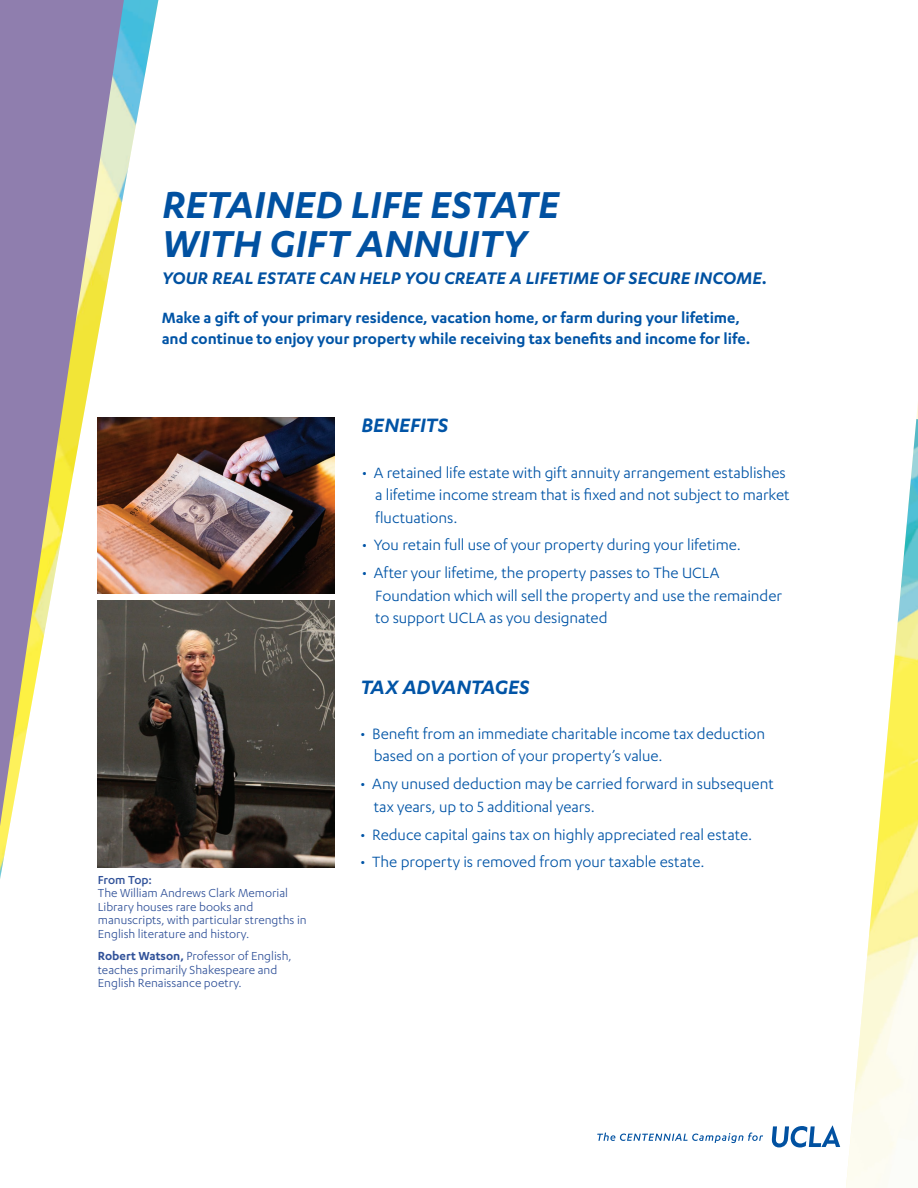
<style>
.page{position:relative;width:918px;height:1188px;background:#fff}
.page>*{position:absolute;margin:0;border:0;box-sizing:border-box;transform-origin:0 0}
.Main_Title{font:italic 600 43.5px/39px "Karbon";color:#0151a1}
.section_titles{font:italic 600 22.5px "Karbon";color:#0154a6}
.semi_bold_subhead{font:italic 600 19.5px "Karbon";letter-spacing:.005em;color:#0151a1}
.Bullets{font:17.25px/22.5px "Karbon";letter-spacing:-.005em;color:#0154a6}
.Intro_Paragraph{font:600 17.25px/21px "Karbon";color:#0154a6}
.t1{font:13.5px/13.5px "Karbon";color:#315299}
.t2{font:500 13.5px "Karbon";letter-spacing:-.005em;color:#315299}
.s1{font-weight:600}
</style>
<div class="page">
<img style="left:158px;top:418px;width:177px;height:176px">
<img style="left:158px;top:600px;width:177px;height:268px">
<img style="left:846px;top:419px;width:72px;height:769px">
<svg style="left:597px;top:1133px;width:166px;height:10px"></svg>
<svg style="left:772px;top:1125px;width:68px;height:23px"></svg>
<img style="left:0;top:0;width:158px;height:879px">
<svg style="left:0;top:0;width:124px;height:826px;fill:#8f7eae"></svg>
<p class="Main_Title" style="left:162px;top:184px;width:399px">RETAINED LIFE ESTATE<br>WITH GIFT ANNUITY</p>
<p class="semi_bold_subhead" style="left:162px;top:267px;width:607px">YOUR REAL ESTATE CAN HELP YOU CREATE A LIFETIME OF SECURE INCOME.</p>
<p class="Intro_Paragraph" style="left:162px;top:307px;width:590px">Make a gift of your primary residence, vacation home, or farm during your lifetime, and continue to enjoy your property while receiving tax benefits and income for life.</p>
<p class="section_titles" style="left:362px;top:413px;width:88px">BENEFITS</p>
<p class="Bullets" style="left:375px;top:461px;width:416px;text-indent:-14px">• A retained life estate with gift annuity arrangement establishes a lifetime income stream that is fixed and not subject to market fluctuations.</p>
<p class="Bullets" style="left:362px;top:534px;width:381px">• You retain full use of your property during your lifetime.</p>
<p class="Bullets" style="left:375px;top:561px;width:408px;text-indent:-14px">• After your lifetime, the property passes to The UCLA<br>Foundation which will sell the property and use the remainder to support UCLA as you designated</p>
<p class="section_titles" style="left:361px;top:674px;width:171px">TAX ADVANTAGES</p>
<p class="t2" style="left:98px;top:872px;width:56px">From Top:</p>
<p class="t1" style="left:98px;top:886px;width:210px">The William Andrews Clark Memorial Library houses rare books and manuscripts, with particular strengths in English literature and history.</p>
<p class="t1" style="left:98px;top:949px;width:195px"><span class="s1">Robert Watson,</span> Professor of English, teaches primarily Shakespeare and<br>English Renaissance poetry.</p>
<p class="Bullets" style="left:374px;top:722px;width:393px;text-indent:-14px">• Benefit from an immediate charitable income tax deduction based on a portion of your property’s value.</p>
<p class="Bullets" style="left:374px;top:772px;width:402px;text-indent:-14px">• Any unused deduction may be carried forward in subsequent tax years, up to 5 additional years.</p>
<p class="Bullets" style="left:360px;top:823px;width:393px">• Reduce capital gains tax on highly appreciated real estate.</p>
<p class="Bullets" style="left:360px;top:851px;width:346px">• The property is removed from your taxable estate.</p>
</div>
